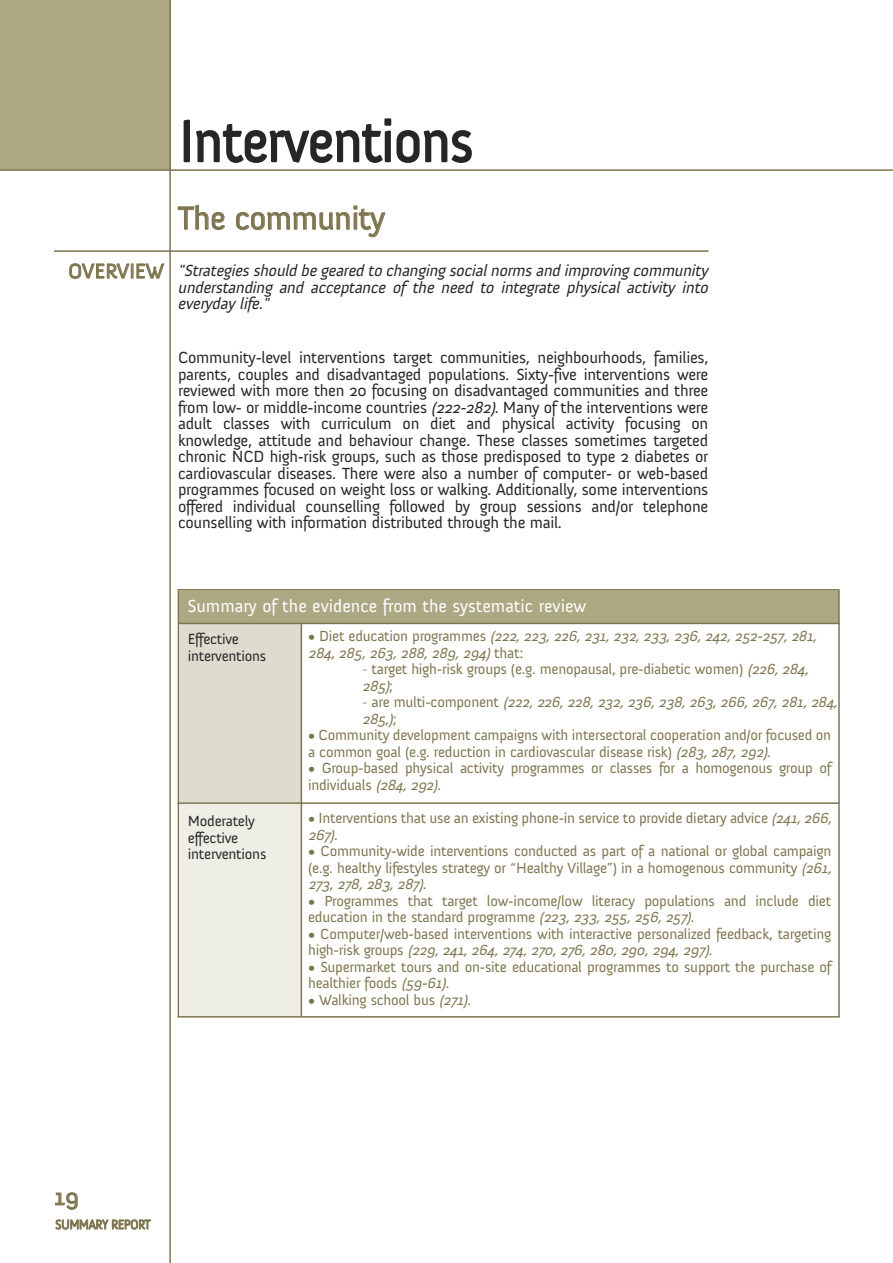
<style>
.page{position:relative;width:893px;height:1263px;background:#fff}
.page>*{position:absolute;margin:0;border:0;box-sizing:border-box;transform-origin:0 0}
.t1{font:60px "Anivers";letter-spacing:-.02em;color:#272627;scale:.93 1}
.t2{font:33px "Anivers";letter-spacing:-.02em;color:#7e7550}
.t3{font:24px "Anivers";color:#7e7550}
.t4{font:21px "Anivers";letter-spacing:.005em;color:#7e7550}
.t5{font:18px "Anivers";color:#fff}
.t6{font:16.5px/16.5px "Anivers";letter-spacing:-.015em;color:#272627;text-align:justify}
.t7{font:italic 16.5px/16.5px "Anivers";color:#272627}
.t8{font:15px/16.5px "Anivers";letter-spacing:-.015em;color:#7e7550}
.t9{font:italic 15px/16.5px "Anivers";color:#7e7550}
.t10{font:15px/16.5px "Anivers";letter-spacing:-.015em;color:#272627}
.t11{font:13.5px "Anivers";letter-spacing:-.02em;color:#7e7550;scale:.9 1}
.s1{font-style:italic}
.s2{font-style:normal}
.s3{color:#aca884}
.s4{font-style:normal;color:#aca884}
</style>
<div class="page">
<div style="left:0;top:0;width:171px;height:170px;background:#aca884"></div>
<hr style="left:54px;top:250px;width:654px;height:2px;background:#7e7550">
<hr style="left:169px;top:0;width:2px;height:1263px;background:#7e7550">
<hr style="left:0;top:169px;width:893px;height:2px;background:#7e7550">
<hr style="left:178px;top:589px;width:661px;height:1px;background:#7e7550">
<hr style="left:178px;top:590px;width:1px;height:427px;background:#7e7550">
<div style="left:179px;top:590px;width:660px;height:32px;background:#aca884"></div>
<hr style="left:838px;top:589px;width:2px;height:428px;background:#7e7550">
<div style="left:179px;top:624px;width:123px;height:179px;background:#dedcce"></div>
<div style="left:179px;top:804px;width:122px;height:212px;background:#eeeee6"></div>
<hr style="left:179px;top:623px;width:661px;height:1px;background:#7e7550">
<hr style="left:301px;top:624px;width:1px;height:393px;background:#7e7550">
<hr style="left:178px;top:802px;width:662px;height:2px;background:#7e7550">
<hr style="left:178px;top:1016px;width:662px;height:1px;background:#7e7550">
<h1 class="t1" style="left:179px;top:120px;width:318px">Interventions</h1>
<h3 class="t4" style="left:68px;top:264px;width:97px">OVERVIEW</h3>
<h2 class="t2" style="left:178px;top:207px;width:209px">The community</h2>
<p class="t7" style="left:178px;top:264px;width:535px">"Strategies should be geared to changing social norms and improving community understanding and acceptance of the need to integrate physical activity into everyday life."</p>
<p class="t6" style="left:178px;top:351px;width:532px">Community-level interventions target communities, neighbourhoods, families, parents, couples and disadvantaged populations. Sixty-five interventions were reviewed with more then 20 focusing on disadvantaged communities and three from low- or middle-income countries <span class="s1">(222-282)</span>. Many of the interventions were adult classes with curriculum on diet and physical activity focusing on knowledge, attitude and behaviour change. These classes sometimes targeted chronic NCD high-risk groups, such as those predisposed to type 2 diabetes or cardiovascular diseases. There were also a number of computer- or web-based programmes focused on weight loss or walking. Additionally, some interventions offered individual counselling followed by group sessions and/or telephone counselling with information distributed through the mail.</p>
<p class="t5" style="left:187px;top:599px;width:400px">Summary of the evidence from the systematic review</p>
<p class="t9" style="left:308px;top:630px;width:513px"><span class="s2">• D i e t e d u c a t i o n p ro g ra m m e s</span> (222, 223, 226, 231, 232, 233, 236, 242, 252-257, 281,<br>284, 285, 263, 288, 289, 294) <span class="s2">t h a t :</span></p>
<p class="t8" style="left:362px;top:663px;width:451px"><span class="s3">-</span> target high-risk groups (e.g. menopausal, pre-diabetic women) <span class="s1">(226,284,<br>285)</span>;</p>
<p class="t9" style="left:362px;top:696px;width:479px"><span class="s4">-</span> <span class="s2">a r e m u l t i - c o m p o n e n t</span> (222, 226, 228, 232, 236, 238, 263, 266, 267, 281, 284,<br>285,)<span class="s2">;</span></p>
<p class="t8" style="left:308px;top:729px;width:525px">• Community development campaigns with intersectoral cooperation and/or focused on a common goal (e.g. reduction in cardiovascular disease risk) <span class="s1">(283,287,292)</span>.</p>
<p class="t8" style="left:308px;top:762px;width:525px">• Group-based physical activity programmes or classes for a homogenous group of individuals <span class="s1">(284,292)</span>.</p>
<p class="t10" style="left:188px;top:632px;width:80px">Effective interventions</p>
<p class="t10" style="left:188px;top:814px;width:80px">Moderately effective interventions</p>
<p class="t8" style="left:308px;top:811px;width:528px">• Interventions that use an existing phone-in service to provide dietary advice <span class="s1">(241,266,<br>267)</span>.</p>
<p class="t8" style="left:308px;top:844px;width:528px">• Community-wide interventions conducted as part of a national or global campaign (e.g. healthy lifestyles strategy or “Healthy Village”) in a homogenous community <span class="s1">(261,<br>273, 278, 283, 287)</span>.</p>
<p class="t8" style="left:308px;top:894px;width:525px">• Programmes that target low-income/low literacy populations and include diet education in the standard programme <span class="s1">(223,233,255,256,257)</span>.</p>
<p class="t8" style="left:308px;top:927px;width:525px">• Computer/web-based interventions with interactive personalized feedback, targeting h i g h - r i s k g r o u p s <span class="s1">(229, 241, 264, 274, 270, 276, 280, 290, 294, 297)</span>.</p>
<p class="t8" style="left:308px;top:960px;width:525px">• Supermarket tours and on-site educational programmes to support the purchase of healthier foods <span class="s1">(59-61)</span>.</p>
<p class="t8" style="left:308px;top:993px;width:164px">• Walking school bus <span class="s1">(271)</span>.</p>
<h3 class="t3" style="left:54px;top:1188px;width:26px">19</h3>
<p class="t11" style="left:55px;top:1220px;width:107px">SUMMARY REPORT</p>
</div>
